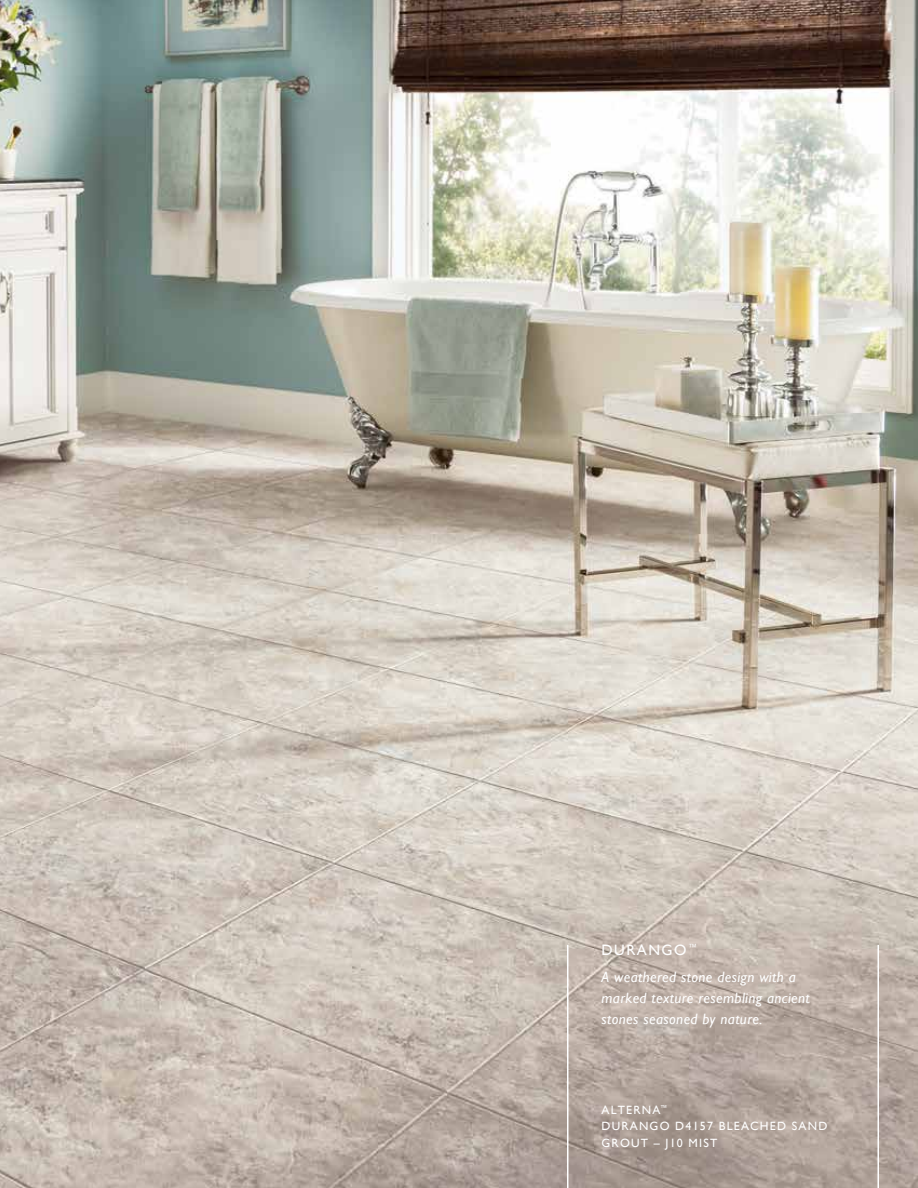
<style>
.page{position:relative;width:918px;height:1188px;background:#fff}
.page>*{position:absolute;margin:0;border:0;box-sizing:border-box;transform-origin:0 0}
.t1{font:italic 15px/21px "Gill Sans";letter-spacing:.025em;color:#fff}
.t2{font:15px "Gill Sans";letter-spacing:.1em;color:#fff}
.t3{font:12px/16.5px "Gill Sans";letter-spacing:.1em;color:#fff}
</style>
<div class="page">
<img style="left:0;top:0;width:918px;height:1188px">
<hr style="left:567px;top:945px;width:1px;height:243px;background:#fff">
<hr style="left:878px;top:945px;width:1px;height:243px;background:#fff">
<p class="t2" style="left:602px;top:941px;width:97px">DURANGO <sup>™</sup></p>
<p class="t1" style="left:602px;top:967px;width:210px">A weathered stone design with a marked texture resembling ancient stones seasoned by nature.</p>
<p class="t3" style="left:602px;top:1101px;width:67px">ALTERNA<sup>™<br></sup>DURANGO</p>
<p class="t3" style="left:602px;top:1118px;width:227px;text-indent:74px">D4157 BLEACHED SAND<br>GROUT – J10 MIST</p>
</div>
